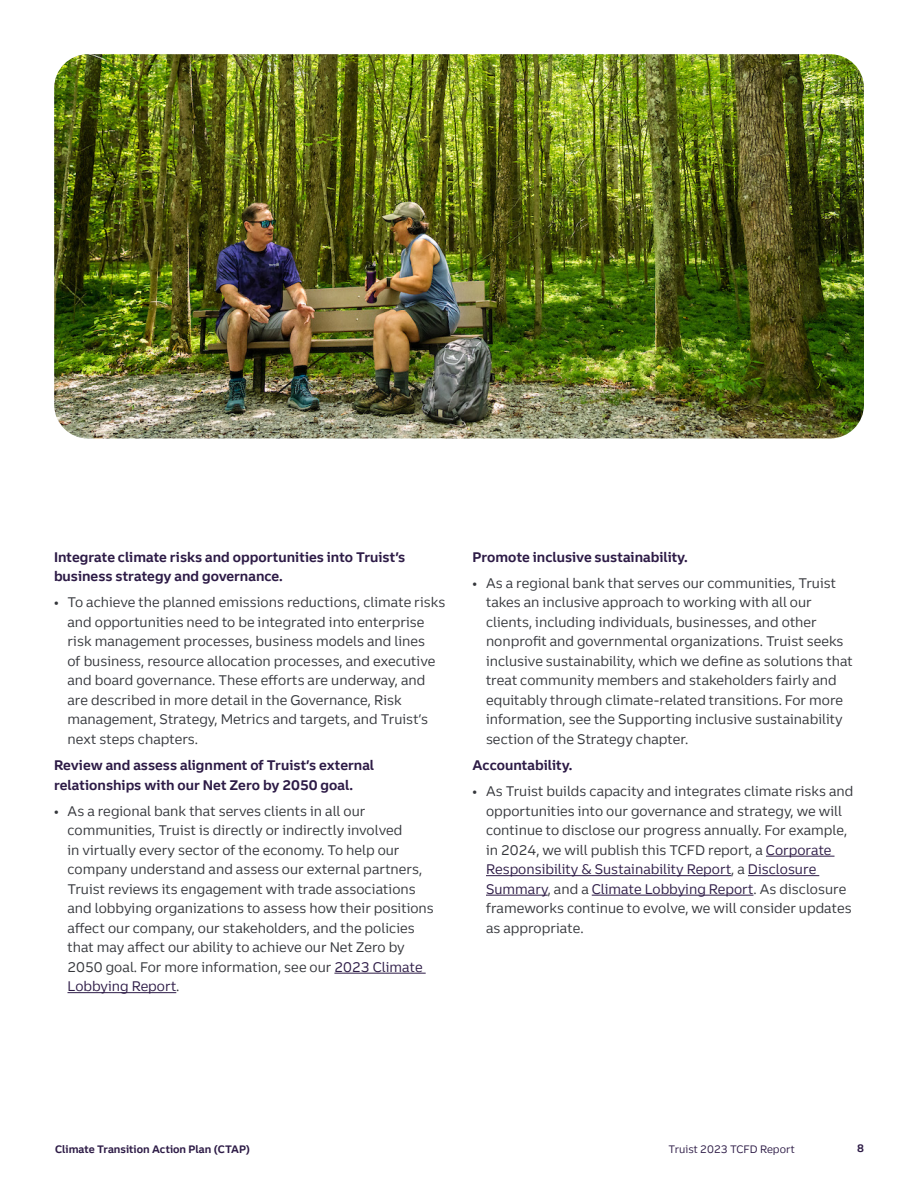
<style>
.page{position:relative;width:918px;height:1188px;background:#fff}
.page>*{position:absolute;margin:0;border:0;box-sizing:border-box;transform-origin:0 0}
.t1{font:13.5px/19.5px "Truist Trio";color:#34363b}
.t2{font:700 13.5px/19.5px "Truist Trio";color:#2d1b46}
.t3{font:700 10.5px "Truist Trio";color:#2d1b46}
.t4{font:10.5px "Truist Trio";color:#2d1b46}
.s1{color:#2d1b46}
</style>
<div class="page">
<hr style="left:334px;top:973px;width:92px;height:1px;background:#2d1b46">
<hr style="left:68px;top:992px;width:108px;height:1px;background:#2d1b46">
<hr style="left:766px;top:856px;width:69px;height:1px;background:#2d1b46">
<hr style="left:486px;top:875px;width:245px;height:1px;background:#2d1b46">
<hr style="left:748px;top:875px;width:71px;height:1px;background:#2d1b46">
<hr style="left:486px;top:895px;width:62px;height:1px;background:#2d1b46">
<hr style="left:592px;top:895px;width:161px;height:1px;background:#2d1b46">
<img style="left:54px;top:54px;width:810px;height:384px">
<p class="t2" style="left:54px;top:547px;width:353px">Integrate climate risks and opportunities into Truist’s business strategy and governance.</p>
<p class="t1" style="left:68px;top:593px;width:379px;text-indent:-14px">• To achieve the planned emissions reductions, climate risks and opportunities need to be integrated into enterprise risk management processes, business models and lines<br>of business, resource allocation processes, and executive and board governance. These efforts are underway, and are described in more detail in the Governance, Risk management, Strategy, Metrics and targets, and Truist’s next steps chapters.</p>
<p class="t2" style="left:54px;top:755px;width:322px">Review and assess alignment of Truist’s external relationships with our Net Zero by 2050 goal.</p>
<p class="t1" style="left:68px;top:801px;width:368px;text-indent:-14px">• As a regional bank that serves clients in all our communities, Truist is directly or indirectly involved<br>in virtually every sector of the economy. To help our company understand and assess our external partners, Truist reviews its engagement with trade associations and lobbying organizations to assess how their positions affect our company, our stakeholders, and the policies that may affect our ability to achieve our Net Zero by 2050 goal. For more information, see our <span class="s1">2023 Climate Lobbying Report</span>.</p>
<p class="t2" style="left:472px;top:547px;width:217px">Promote inclusive sustainability.</p>
<p class="t1" style="left:486px;top:573px;width:368px;text-indent:-14px">• As a regional bank that serves our communities, Truist takes an inclusive approach to working with all our clients, including individuals, businesses, and other nonprofit and governmental organizations. Truist seeks inclusive sustainability, which we define as solutions that treat community members and stakeholders fairly and equitably through climate-related transitions. For more information, see the Supporting inclusive sustainability section of the Strategy chapter.</p>
<p class="t2" style="left:472px;top:755px;width:101px">Accountability.</p>
<p class="t1" style="left:486px;top:782px;width:369px;text-indent:-14px">• As Truist builds capacity and integrates climate risks and opportunities into our governance and strategy, we will continue to disclose our progress annually. For example, in 2024, we will publish this TCFD report, a <span class="s1">Corporate Responsibility &amp; Sustainability Report</span>, a <span class="s1">Disclosure Summary</span>, and a <span class="s1">Climate Lobbying Report</span>. As disclosure frameworks continue to evolve, we will consider updates as appropriate.</p>
<p class="t3" style="left:55px;top:1142px;width:196px">Climate Transition Action Plan (CTAP)</p>
<p class="t4" style="left:669px;top:1143px;width:128px">Truist 2023 TCFD Report</p>
<p class="t3" style="left:857px;top:1141px;width:8px">8</p>
</div>
